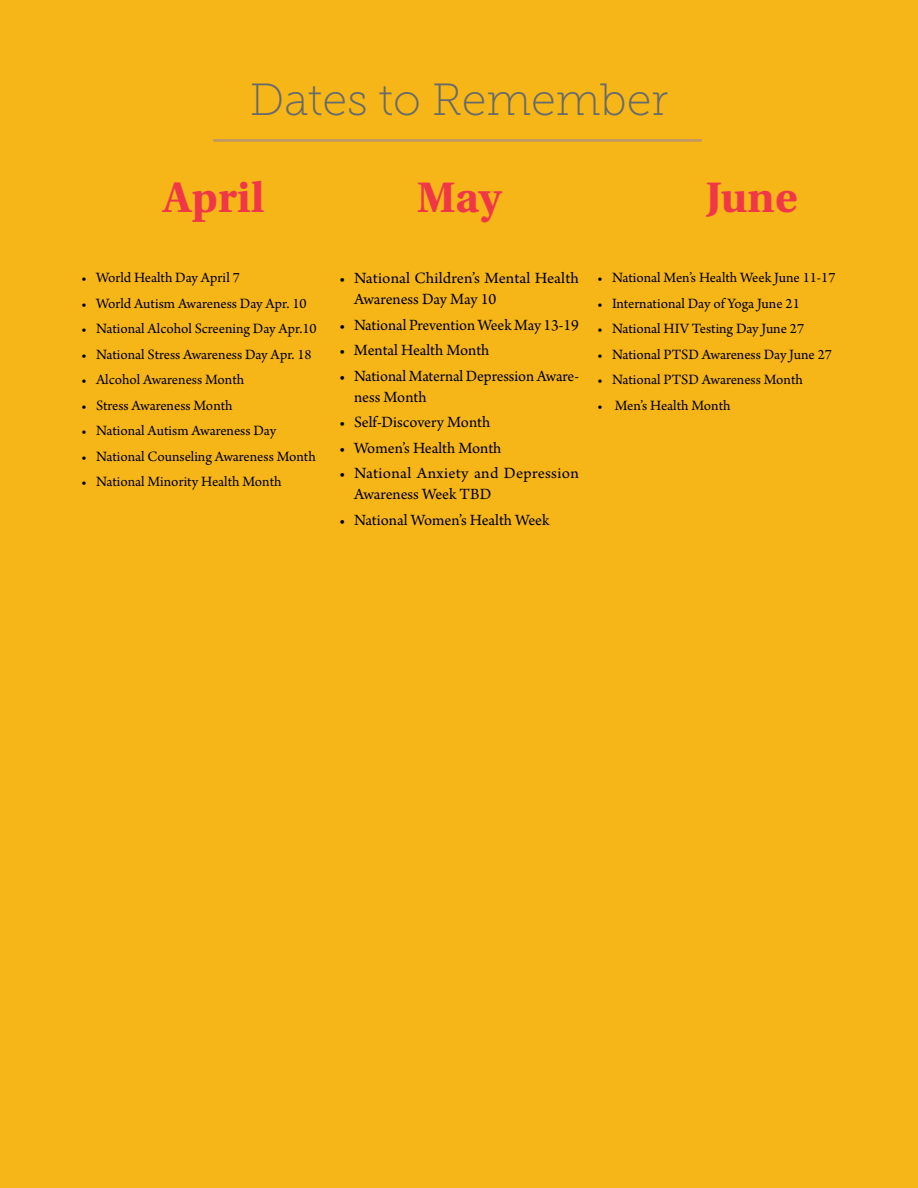
<style>
.page{position:relative;width:918px;height:1188px;background:#f7b618}
.page>*{position:absolute;margin:0;border:0;box-sizing:border-box;transform-origin:0 0}
.t1{font:45px "Museo Slab 100";color:#676a6a}
.t2{font:700 45px "Utopia Std";color:#ef3747}
.t3{font:16.5px/21px "Arno Pro";letter-spacing:-.005em;color:#000}
.t4{font:16.5px/21px "Arno Pro";letter-spacing:.015em;color:#000}
.t5{font:15px "Arno Pro";letter-spacing:-.005em;color:#000}
</style>
<div class="page">
<hr style="left:213px;top:139px;width:489px;height:3px;background:#bc9767">
<h1 class="t1" style="left:250px;top:75px;width:420px">Dates to Remember</h1>
<h1 class="t2" style="left:162px;top:171px;width:103px">April</h1>
<h1 class="t2" style="left:417px;top:171px;width:86px">May</h1>
<h1 class="t2" style="left:705px;top:171px;width:94px">June</h1>
<p class="t5" style="left:81px;top:269px;width:160px">• World Health Day April 7</p>
<p class="t5" style="left:81px;top:295px;width:227px">• World Autism Awareness Day Apr. 10</p>
<p class="t5" style="left:81px;top:320px;width:237px">• National Alcohol Screening Day Apr.10</p>
<p class="t5" style="left:81px;top:346px;width:232px">• National Stress Awareness Day Apr. 18</p>
<p class="t5" style="left:81px;top:371px;width:165px">• Alcohol Awareness Month</p>
<p class="t5" style="left:81px;top:397px;width:153px">• Stress Awareness Month</p>
<p class="t5" style="left:81px;top:422px;width:197px">• National Autism Awareness Day</p>
<p class="t5" style="left:81px;top:448px;width:236px">• National Counseling Awareness Month</p>
<p class="t5" style="left:81px;top:473px;width:202px">• National Minority Health Month</p>
<p class="t3" style="left:354px;top:269px;width:226px;text-indent:-15px">• National Children’s Mental Health<br>Awareness Day May 10</p>
<p class="t3" style="left:339px;top:315px;width:241px">• National Prevention Week May 13-19</p>
<p class="t3" style="left:339px;top:341px;width:152px">• Mental Health Month</p>
<p class="t3" style="left:354px;top:366px;width:227px;text-indent:-15px">• National Maternal Depression Aware&shy;ness Month</p>
<p class="t3" style="left:339px;top:413px;width:153px">• Self-Discovery Month</p>
<p class="t3" style="left:339px;top:438px;width:164px">• Women’s Health Month</p>
<p class="t4" style="left:354px;top:464px;width:226px;text-indent:-15px">• National Anxiety and Depression<br>Awareness Week TBD</p>
<p class="t3" style="left:339px;top:510px;width:212px">• National Women’s Health Week</p>
<p class="t5" style="left:597px;top:269px;width:240px">• National Men’s Health Week June 11-17</p>
<p class="t5" style="left:597px;top:295px;width:204px">• International Day of Yoga June 21</p>
<p class="t5" style="left:597px;top:320px;width:209px">• National HIV Testing Day June 27</p>
<p class="t5" style="left:597px;top:346px;width:236px">• National PTSD Awareness Day June 27</p>
<p class="t5" style="left:597px;top:371px;width:207px">• National PTSD Awareness Month</p>
<p class="t5" style="left:597px;top:397px;width:135px">• Men’s Health Month</p>
</div>
